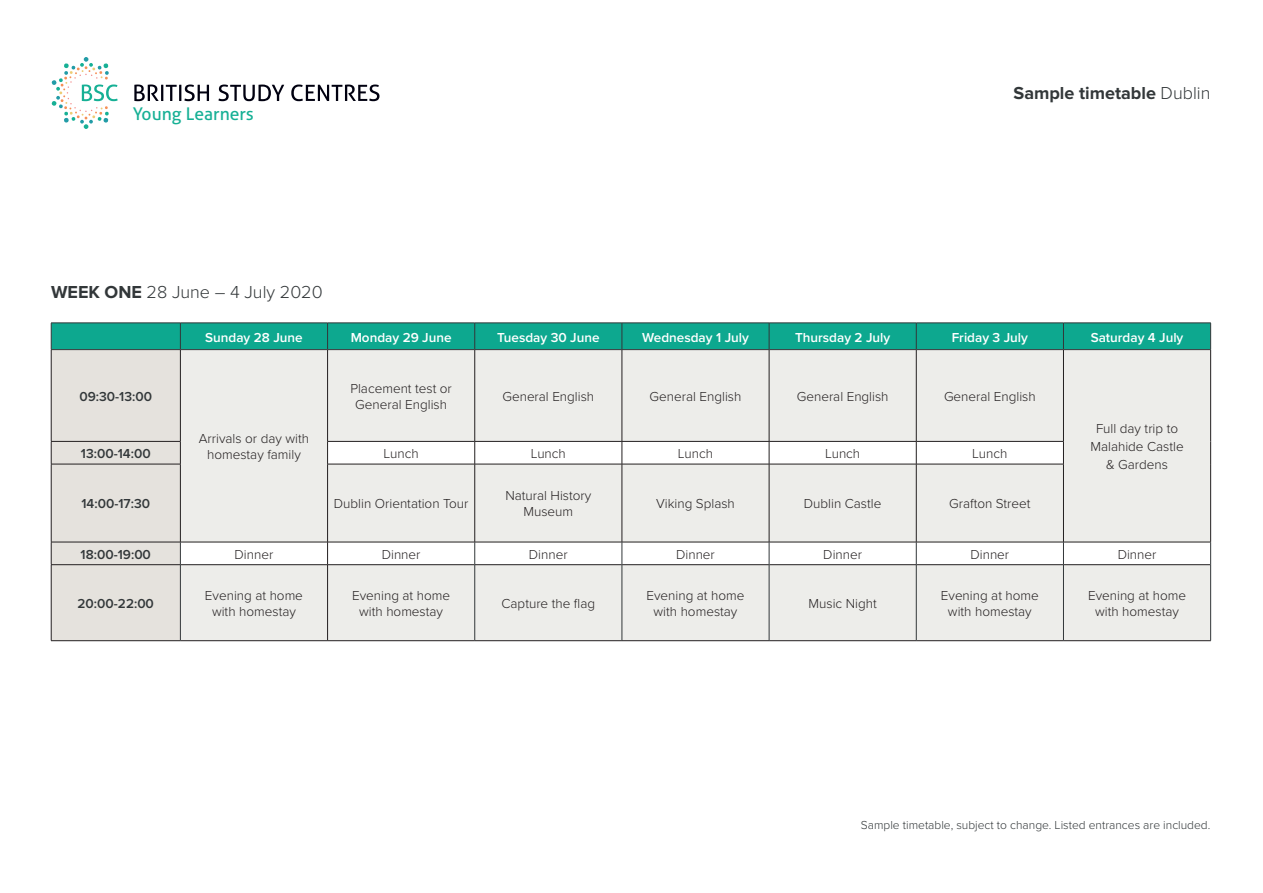
<style>
.page{position:relative;width:1263px;height:893px;background:#fff}
.page>*{position:absolute;margin:0;border:0;box-sizing:border-box;transform-origin:0 0}
.t1{font:300 18px "Proxima Nova";color:#323739}
.t2{font:700 18px "Proxima Nova";color:#323739}
.t3{font:17.55px "Aller";color:#16b095}
.t4{font:300 13.5px/16.2px "Proxima Nova";color:#231f20;text-align:center}
.t5{font:600 13.5px "Proxima Nova";color:#fff}
.t6{font:600 13.5px "Proxima Nova";color:#323739}
.t7{font:300 12px "Proxima Nova";color:#323739}
.s1{font-weight:700}
.s2{font-weight:300}
</style>
<div class="page">
<svg style="left:134px;top:85px;width:75px;height:16px"></svg>
<svg style="left:218px;top:85px;width:66px;height:16px"></svg>
<svg style="left:291px;top:85px;width:88px;height:16px"></svg>
<svg style="left:51px;top:57px;width:67px;height:72px"></svg>
<svg style="left:51px;top:323px;width:1160px;height:318px;background:#d7e3df"></svg>
<hr style="left:180px;top:565px;width:1px;height:75px;background:#323739">
<hr style="left:474px;top:565px;width:1px;height:75px;background:#323739">
<hr style="left:622px;top:565px;width:1px;height:75px;background:#323739">
<hr style="left:769px;top:565px;width:1px;height:75px;background:#323739">
<hr style="left:916px;top:565px;width:1px;height:75px;background:#323739">
<hr style="left:1063px;top:565px;width:1px;height:75px;background:#323739">
<hr style="left:1210px;top:565px;width:1px;height:75px;background:#323739">
<hr style="left:51px;top:349px;width:129px;height:1px;background:#323739">
<hr style="left:180px;top:349px;width:148px;height:1px;background:#323739">
<hr style="left:328px;top:349px;width:147px;height:1px;background:#323739">
<hr style="left:475px;top:349px;width:147px;height:1px;background:#323739">
<hr style="left:622px;top:349px;width:147px;height:1px;background:#323739">
<hr style="left:769px;top:349px;width:147px;height:1px;background:#323739">
<hr style="left:916px;top:349px;width:147px;height:1px;background:#323739">
<hr style="left:1063px;top:349px;width:148px;height:1px;background:#323739">
<p class="t3" style="left:133px;top:104px;width:123px">Young Learners</p>
<p class="t1" style="left:51px;top:279px;width:273px"><span class="s1">WEEK ONE</span> 28 June – 4 July 2020</p>
<h1 class="t2" style="left:1013px;top:83px;width:198px">Sample timetable <span class="s2">Dublin</span></h1>
<p class="t6" style="left:79px;top:386px;width:74px">09:30-13:00</p>
<p class="t5" style="left:205px;top:327px;width:99px">Sunday 28 June</p>
<p class="t5" style="left:351px;top:327px;width:102px">Monday 29 June</p>
<p class="t5" style="left:497px;top:327px;width:104px">Tuesday 30 June</p>
<p class="t5" style="left:642px;top:327px;width:108px">Wednesday 1 July</p>
<p class="t5" style="left:795px;top:327px;width:97px">Thursday 2 July</p>
<p class="t5" style="left:952px;top:327px;width:78px">Friday 3 July</p>
<p class="t5" style="left:1091px;top:327px;width:94px">Saturday 4 July</p>
<p class="t4" style="left:350px;top:379px;width:103px">Placement test or</p>
<p class="t4" style="left:355px;top:396px;width:93px">General English</p>
<p class="t4" style="left:502px;top:387px;width:93px">General English</p>
<p class="t4" style="left:650px;top:387px;width:93px">General English</p>
<p class="t4" style="left:797px;top:387px;width:93px">General English</p>
<p class="t4" style="left:944px;top:387px;width:93px">General English</p>
<p class="t4" style="left:199px;top:430px;width:112px">Arrivals or day with homestay family</p>
<p class="t6" style="left:81px;top:443px;width:71px">13:00-14:00</p>
<p class="t4" style="left:384px;top:445px;width:37px">Lunch</p>
<p class="t4" style="left:531px;top:445px;width:37px">Lunch</p>
<p class="t4" style="left:678px;top:445px;width:37px">Lunch</p>
<p class="t4" style="left:825px;top:445px;width:37px">Lunch</p>
<p class="t4" style="left:972px;top:445px;width:37px">Lunch</p>
<p class="t4" style="left:1090px;top:419px;width:95px;line-height:18px">Full day trip to<br>Malahide Castle &amp; Gardens</p>
<p class="t6" style="left:81px;top:494px;width:70px">14:00-17:30</p>
<p class="t4" style="left:334px;top:495px;width:136px">Dublin Orientation Tour</p>
<p class="t4" style="left:505px;top:487px;width:87px">Natural History<br>Museum</p>
<p class="t4" style="left:656px;top:495px;width:80px">Viking Splash</p>
<p class="t4" style="left:804px;top:495px;width:79px">Dublin Castle</p>
<p class="t4" style="left:949px;top:495px;width:83px">Grafton Street</p>
<p class="t6" style="left:81px;top:544px;width:72px">18:00-19:00</p>
<p class="t4" style="left:235px;top:545px;width:40px">Dinner</p>
<p class="t4" style="left:382px;top:545px;width:40px">Dinner</p>
<p class="t4" style="left:529px;top:545px;width:40px">Dinner</p>
<p class="t4" style="left:676px;top:545px;width:40px">Dinner</p>
<p class="t4" style="left:823px;top:545px;width:40px">Dinner</p>
<p class="t4" style="left:970px;top:545px;width:40px">Dinner</p>
<p class="t4" style="left:1118px;top:545px;width:40px">Dinner</p>
<p class="t6" style="left:78px;top:593px;width:78px">20:00-22:00</p>
<p class="t4" style="left:205px;top:587px;width:99px">Evening at home</p>
<p class="t4" style="left:212px;top:603px;width:85px">with homestay</p>
<p class="t4" style="left:352px;top:587px;width:99px">Evening at home</p>
<p class="t4" style="left:359px;top:603px;width:85px">with homestay</p>
<p class="t4" style="left:501px;top:595px;width:95px">Capture the flag</p>
<p class="t4" style="left:646px;top:587px;width:99px">Evening at home</p>
<p class="t4" style="left:654px;top:603px;width:85px">with homestay</p>
<p class="t4" style="left:808px;top:595px;width:70px">Music Night</p>
<p class="t4" style="left:941px;top:587px;width:99px">Evening at home</p>
<p class="t4" style="left:948px;top:603px;width:85px">with homestay</p>
<p class="t4" style="left:1088px;top:587px;width:99px">Evening at home</p>
<p class="t4" style="left:1095px;top:603px;width:85px">with homestay</p>
<p class="t7" style="left:861px;top:816px;width:351px">Sample timetable, subject to change. Listed entrances are included.</p>
</div>
